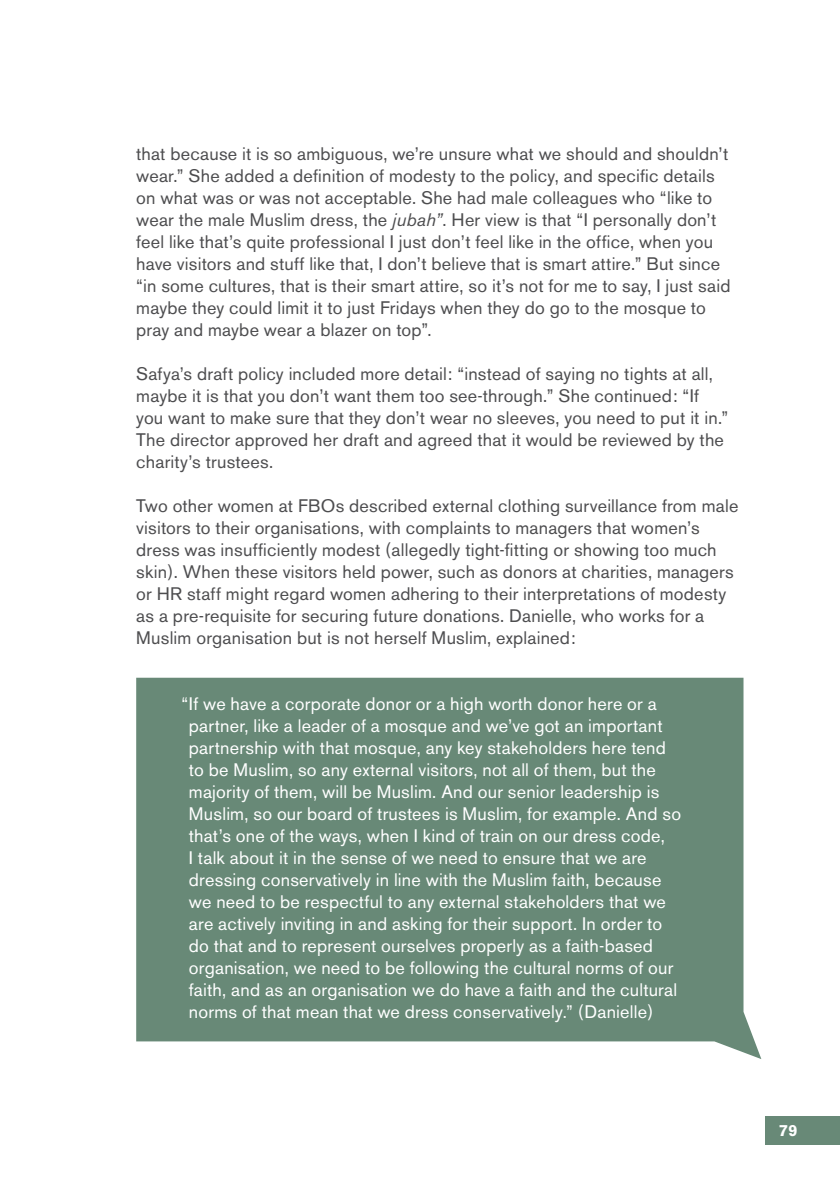
<style>
.page{position:relative;width:840px;height:1191px;background:#fff}
.page>*{position:absolute;margin:0;border:0;box-sizing:border-box;transform-origin:0 0}
.t1{font:18px/22px "Akzidenz Grotesk BE";letter-spacing:.01em;color:#4d4d4f}
.t2{font:18px/22px "Akzidenz Grotesk BE";letter-spacing:.01em;color:#fff}
.t3{font:700 16px "Akzidenz Grotesk BE";color:#fff}
.s1{font-style:italic}
</style>
<div class="page">
<div style="left:764px;top:1116px;width:75px;height:29px;background:#688977"></div>
<svg style="left:136px;top:677px;width:625px;height:382px;background:#729180"></svg>
<p class="t1" style="left:136px;top:143px;width:595px">that because it is so ambiguous, we’re unsure what we should and shouldn’t wear.” She added a definition of modesty to the policy, and specific details on what was or was not acceptable. She had male colleagues who “like to wear the male Muslim dress, the <span class="s1">jubah”</span>. Her view is that “I personally don’t feel like that’s quite professional I just don’t feel like in the office, when you have visitors and stuff like that, I don’t believe that is smart attire.” But since “in some cultures, that is their smart attire, so it’s not for me to say, I just said maybe they could limit it to just Fridays when they do go to the mosque to pray and maybe wear a blazer on top”.</p>
<p class="t1" style="left:136px;top:363px;width:593px">Safya’s draft policy included more detail: “instead of saying no tights at all, maybe it is that you don’t want them too see-through.” She continued: “If you want to make sure that they don’t wear no sleeves, you need to put it in.” The director approved her draft and agreed that it would be reviewed by the charity’s trustees.</p>
<p class="t1" style="left:136px;top:495px;width:603px">Two other women at FBOs described external clothing surveillance from male visitors to their organisations, with complaints to managers that women’s dress was insufficiently modest (allegedly tight-fitting or showing too much skin). When these visitors held power, such as donors at charities, managers or HR staff might regard women adhering to their interpretations of modesty as a pre-requisite for securing future donations. Danielle, who works for a Muslim organisation but is not herself Muslim, explained:</p>
<p class="t2" style="left:189px;top:693px;width:493px;text-indent:-7px">“If we have a corporate donor or a high worth donor here or a partner, like a leader of a mosque and we’ve got an important partnership with that mosque, any key stakeholders here tend to be Muslim, so any external visitors, not all of them, but the majority of them, will be Muslim. And our senior leadership is Muslim, so our board of trustees is Muslim, for example. And so that’s one of the ways, when I kind of train on our dress code,<br>I talk about it in the sense of we need to ensure that we are dressing conservatively in line with the Muslim faith, because we need to be respectful to any external stakeholders that we are actively inviting in and asking for their support. In order to do that and to represent ourselves properly as a faith-based organisation, we need to be following the cultural norms of our faith, and as an organisation we do have a faith and the cultural norms of that mean that we dress conservatively.” (Danielle)</p>
<p class="t3" style="left:778px;top:1121px;width:20px">79</p>
</div>
